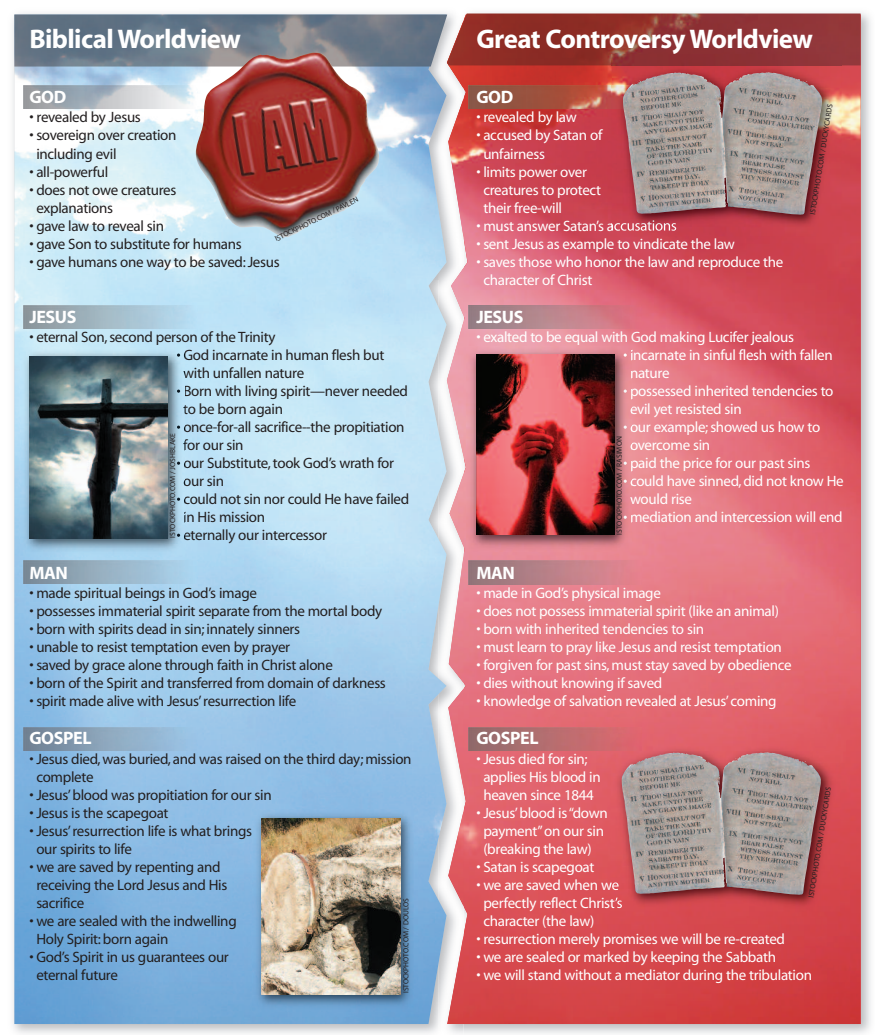
<style>
.page{position:relative;width:875px;height:1035px;background:#fff}
.page>*{position:absolute;margin:0;border:0;box-sizing:border-box;transform-origin:0 0}
.t1{font:700 27px "Myriad";letter-spacing:-.02em;color:#fff}
.t2{font:700 18px "Myriad";letter-spacing:-.02em;color:#fff}
.t3{font:15px/18px "Myriad";letter-spacing:-.02em;color:#231f20}
.t4{font:15px/18px "Myriad";letter-spacing:-.02em;color:#fff}
.t5{font:7.5px "Myriad";color:#231f20}
</style>
<div class="page">
<img style="left:463px;top:12px;width:408px;height:1022px">
<img style="left:463px;top:66px;width:397px;height:957px">
<img style="left:447px;top:66px;width:16px;height:957px">
<svg style="left:14px;top:66px;width:432px;height:957px;background:#a9d0ec"></svg>
<img style="left:24px;top:86px;width:170px;height:23px">
<img style="left:468px;top:86px;width:144px;height:23px">
<img style="left:468px;top:305px;width:174px;height:23px">
<img style="left:468px;top:560px;width:174px;height:24px">
<img style="left:468px;top:726px;width:174px;height:8px">
<img style="left:468px;top:734px;width:143px;height:16px">
<img style="left:24px;top:305px;width:173px;height:23px">
<img style="left:23px;top:560px;width:174px;height:23px">
<img style="left:24px;top:727px;width:173px;height:23px">
<img style="left:14px;top:14px;width:846px;height:52px">
<img style="left:194px;top:52px;width:185px;height:186px">
<img style="left:612px;top:55px;width:229px;height:181px">
<img style="left:623px;top:72px;width:100px;height:46px">
<img style="left:611px;top:734px;width:229px;height:182px">
<img style="left:622px;top:752px;width:103px;height:45px">
<img style="left:253px;top:809px;width:165px;height:201px">
<img style="left:262px;top:818px;width:138px;height:175px">
<img style="left:21px;top:347px;width:163px;height:209px">
<svg style="left:177px;top:352px;width:7px;height:6px"></svg>
<svg style="left:177px;top:388px;width:4px;height:5px"></svg>
<svg style="left:177px;top:424px;width:7px;height:7px"></svg>
<svg style="left:177px;top:460px;width:7px;height:7px"></svg>
<svg style="left:177px;top:496px;width:7px;height:7px"></svg>
<svg style="left:177px;top:532px;width:7px;height:7px"></svg>
<img style="left:29px;top:356px;width:138px;height:182px">
<img style="left:467px;top:346px;width:165px;height:205px">
<svg style="left:623px;top:350px;width:9px;height:10px"></svg>
<svg style="left:623px;top:388px;width:9px;height:11px"></svg>
<svg style="left:630px;top:406px;width:2px;height:8px"></svg>
<svg style="left:623px;top:424px;width:9px;height:8px"></svg>
<svg style="left:630px;top:442px;width:2px;height:8px"></svg>
<svg style="left:623px;top:460px;width:9px;height:11px"></svg>
<svg style="left:623px;top:478px;width:9px;height:8px"></svg>
<svg style="left:630px;top:496px;width:2px;height:8px"></svg>
<svg style="left:623px;top:514px;width:9px;height:8px"></svg>
<img style="left:476px;top:354px;width:138px;height:180px">
<h1 class="t1" style="left:29px;top:29px;width:213px">Biblical Worldview</h1>
<p class="t2" style="left:29px;top:90px;width:38px">GOD</p>
<p class="t3" style="left:29px;top:110px;width:113px">• revealed by Jesus</p>
<p class="t3" style="left:36px;top:128px;width:142px;text-indent:-7px">• sovereign over creation including evil</p>
<p class="t3" style="left:29px;top:164px;width:81px">• all-powerful</p>
<p class="t3" style="left:36px;top:182px;width:141px;text-indent:-7px">• does not owe creatures explanations</p>
<p class="t3" style="left:29px;top:218px;width:136px">• gave law to reveal sin</p>
<p class="t3" style="left:29px;top:236px;width:214px">• gave Son to substitute for humans</p>
<p class="t3" style="left:29px;top:254px;width:252px">• gave humans one way to be saved:Jesus</p>
<p class="t5" style="left:274px;top:236px;width:93px;rotate:-26deg">ISTOCKPHOTO.COM / PAVLEN</p>
<p class="t2" style="left:29px;top:310px;width:49px">JESUS</p>
<p class="t3" style="left:29px;top:329px;width:248px">• eternal Son,second person of the Trinity</p>
<p class="t3" style="left:183px;top:347px;width:203px;text-indent:-7px">• God incarnate in human flesh but with unfallen nature</p>
<p class="t3" style="left:183px;top:383px;width:226px;text-indent:-7px">• Born with living spirit—never needed to be born again</p>
<p class="t3" style="left:183px;top:419px;width:223px;text-indent:-7px">• once-for-all sacrifice--the propitiation for our sin</p>
<p class="t3" style="left:183px;top:455px;width:212px;text-indent:-7px">• our Substitute,took God’s wrath for our sin</p>
<p class="t3" style="left:183px;top:491px;width:228px;text-indent:-7px">• could not sin nor could He have failed in His mission</p>
<p class="t3" style="left:176px;top:527px;width:152px">• eternally our intercessor</p>
<p class="t2" style="left:29px;top:565px;width:40px">MAN</p>
<p class="t3" style="left:29px;top:585px;width:229px">• made spiritual beings in God’s image</p>
<p class="t3" style="left:29px;top:603px;width:354px">• possesses immaterial spirit separate from the mortal body</p>
<p class="t3" style="left:29px;top:621px;width:272px">• born with spirits dead in sin; innately sinners</p>
<p class="t3" style="left:29px;top:639px;width:262px">• unable to resist temptation even by prayer</p>
<p class="t3" style="left:29px;top:657px;width:305px">• saved by grace alone through faith in Christ alone</p>
<p class="t3" style="left:29px;top:675px;width:358px">• born of the Spirit and transferred from domain of darkness</p>
<p class="t3" style="left:29px;top:693px;width:268px">• spirit made alive with Jesus’resurrection life</p>
<p class="t2" style="left:29px;top:731px;width:64px">GOSPEL</p>
<p class="t3" style="left:36px;top:750px;width:377px;text-indent:-7px">• Jesus died,was buried, and was raised on the third day;mission complete</p>
<p class="t3" style="left:29px;top:786px;width:244px">• Jesus’blood was propitiation for our sin</p>
<p class="t3" style="left:29px;top:804px;width:141px">• Jesus is the scapegoat</p>
<p class="t3" style="left:36px;top:822px;width:217px;text-indent:-7px">• Jesus’resurrection life is what brings our spirits to life</p>
<p class="t3" style="left:36px;top:858px;width:193px;text-indent:-7px">• we are saved by repenting and receiving the Lord Jesus and His sacrifice</p>
<p class="t3" style="left:36px;top:912px;width:202px;text-indent:-7px">• we are sealed with the indwelling<br>Holy Spirit:born again</p>
<p class="t3" style="left:36px;top:948px;width:194px;text-indent:-7px">• God’s Spirit in us guarantees our eternal future</p>
<p class="t5" style="left:170px;top:537px;width:106px;rotate:-90deg">ISTOCKPHOTO.COM / JOSHBLAKE</p>
<p class="t5" style="left:403px;top:992px;width:97px;rotate:-90deg">ISTOCKPHOTO.COM / DOULOS</p>
<h1 class="t1" style="left:476px;top:29px;width:338px">Great Controversy Worldview</h1>
<p class="t2" style="left:476px;top:90px;width:38px">GOD</p>
<p class="t4" style="left:476px;top:110px;width:102px">• revealed by law</p>
<p class="t4" style="left:483px;top:128px;width:121px;text-indent:-7px">• accused by Satan of unfairness</p>
<p class="t4" style="left:483px;top:164px;width:119px;text-indent:-7px">• limits power over creatures to protect their free-will</p>
<p class="t4" style="left:476px;top:218px;width:202px">• must answer Satan’s accusations</p>
<p class="t4" style="left:476px;top:236px;width:260px">• sent Jesus as example to vindicate the law</p>
<p class="t4" style="left:483px;top:254px;width:301px;text-indent:-7px">• saves those who honor the law and reproduce the character of Christ</p>
<p class="t2" style="left:476px;top:310px;width:49px">JESUS</p>
<p class="t4" style="left:476px;top:329px;width:319px">• exalted to be equal with God making Lucifer jealous</p>
<p class="t4" style="left:630px;top:347px;width:204px;text-indent:-7px">• incarnate in sinful flesh with fallen nature</p>
<p class="t4" style="left:630px;top:383px;width:205px;text-indent:-7px">• possessed inherited tendencies to evil yet resisted sin</p>
<p class="t4" style="left:630px;top:419px;width:192px;text-indent:-7px">• our example;showed us how to overcome sin</p>
<p class="t4" style="left:623px;top:455px;width:189px">• paid the price for our past sins</p>
<p class="t4" style="left:630px;top:473px;width:215px;text-indent:-7px">• could have sinned,did not know He would rise</p>
<p class="t4" style="left:623px;top:509px;width:221px">• mediation and intercession will end</p>
<p class="t5" style="left:810px;top:214px;width:113px;rotate:-81deg">ISTOCKPHOTO.COM / DUCKYCARDS</p>
<p class="t5" style="left:616px;top:534px;width:100px;rotate:-90deg">ISTOCKPHOTO.COM / RASIMON</p>
<p class="t2" style="left:476px;top:565px;width:40px">MAN</p>
<p class="t4" style="left:476px;top:585px;width:186px">• made in God’s physical image</p>
<p class="t4" style="left:476px;top:603px;width:304px">• does not possess immaterial spirit (like an animal)</p>
<p class="t4" style="left:476px;top:621px;width:229px">• born with inherited tendencies to sin</p>
<p class="t4" style="left:476px;top:639px;width:307px">• must learn to pray like Jesus and resist temptation</p>
<p class="t4" style="left:476px;top:657px;width:317px">• forgiven for past sins,must stay saved by obedience</p>
<p class="t4" style="left:476px;top:675px;width:187px">• dies without knowing if saved</p>
<p class="t4" style="left:476px;top:693px;width:302px">• knowledge of salvation revealed at Jesus’coming</p>
<p class="t2" style="left:476px;top:731px;width:64px">GOSPEL</p>
<p class="t4" style="left:483px;top:750px;width:119px;text-indent:-7px">• Jesus died for sin; applies His blood in heaven since 1844</p>
<p class="t4" style="left:483px;top:804px;width:126px;text-indent:-7px">• Jesus’blood is“down payment”on our sin (breaking the law)</p>
<p class="t4" style="left:476px;top:858px;width:120px">• Satan is scapegoat</p>
<p class="t4" style="left:483px;top:876px;width:141px;text-indent:-7px">• we are saved when we perfectly reflect Christ’s character (the law)</p>
<p class="t4" style="left:476px;top:930px;width:310px">• resurrection merely promises we will be re-created</p>
<p class="t4" style="left:476px;top:948px;width:301px">• we are sealed or marked by keeping the Sabbath</p>
<p class="t4" style="left:476px;top:966px;width:337px">• we will stand without a mediator during the tribulation</p>
<p class="t5" style="left:808px;top:896px;width:113px;rotate:-81deg">ISTOCKPHOTO.COM / DUCKYCARDS</p>
</div>
